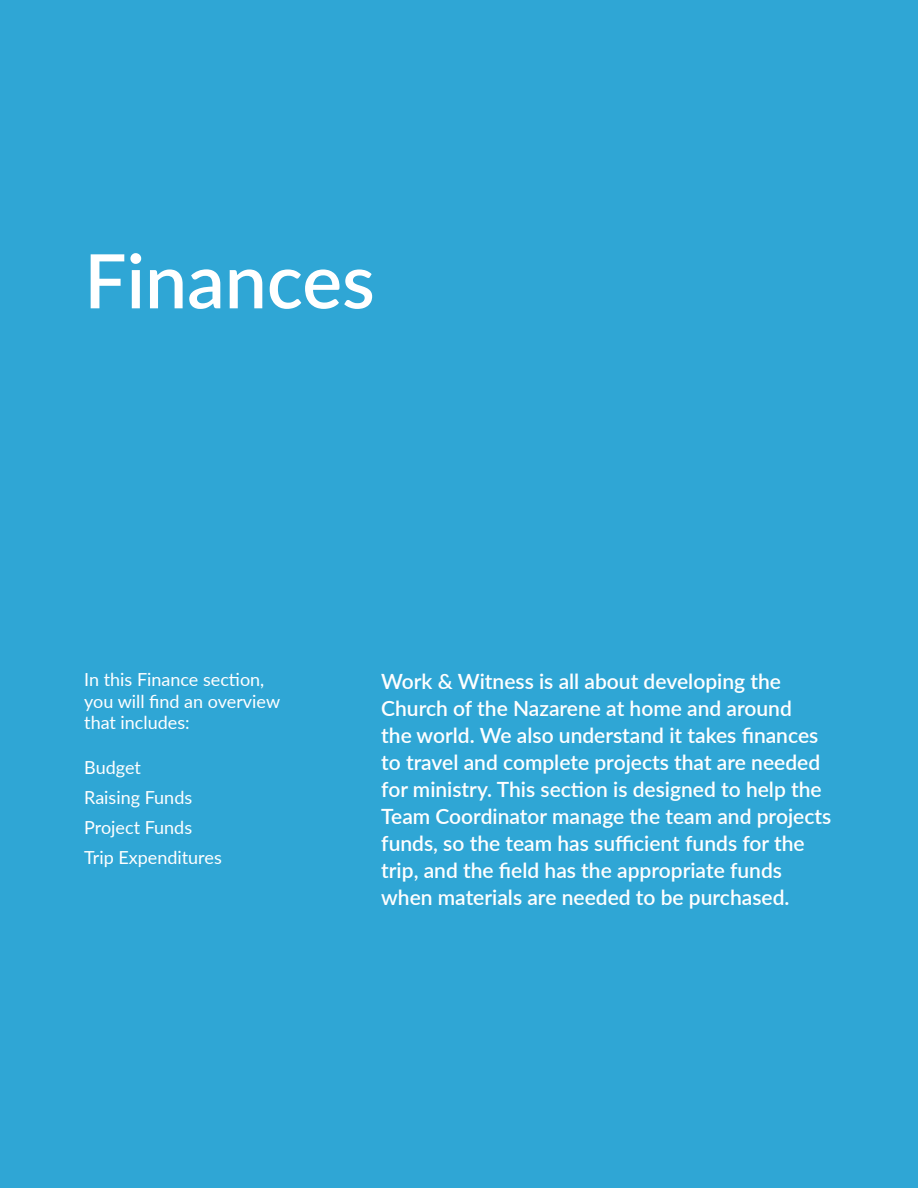
<style>
.page{position:relative;width:918px;height:1188px;background:#2fa6d5}
.page>*{position:absolute;margin:0;border:0;box-sizing:border-box;transform-origin:0 0}
.t1{font:600 75px "Lato";color:#fff}
.t2{font:600 21px/27px "Lato";color:#fff}
.t3{font:18px/21.6px "Lato";color:#fff}
</style>
<div class="page">
<p class="t1" style="left:84px;top:227px;width:292px">Finances</p>
<p class="t3" style="left:84px;top:668px;width:197px">In this Finance section, you will find an overview that includes:</p>
<p class="t3" style="left:84px;top:756px;width:58px">Budget</p>
<p class="t3" style="left:84px;top:786px;width:109px">Raising Funds</p>
<p class="t3" style="left:84px;top:816px;width:109px">Project Funds</p>
<p class="t3" style="left:84px;top:846px;width:139px">Trip Expenditures</p>
<p class="t2" style="left:381px;top:667px;width:452px">Work &amp; Witness is all about developing the Church of the Nazarene at home and around<br>the world. We also understand it takes finances to travel and complete projects that are needed for ministry. This section is designed to help the Team Coordinator manage the team and projects funds, so the team has sufficient funds for the trip, and the field has the appropriate funds when materials are needed to be purchased.</p>
</div>
